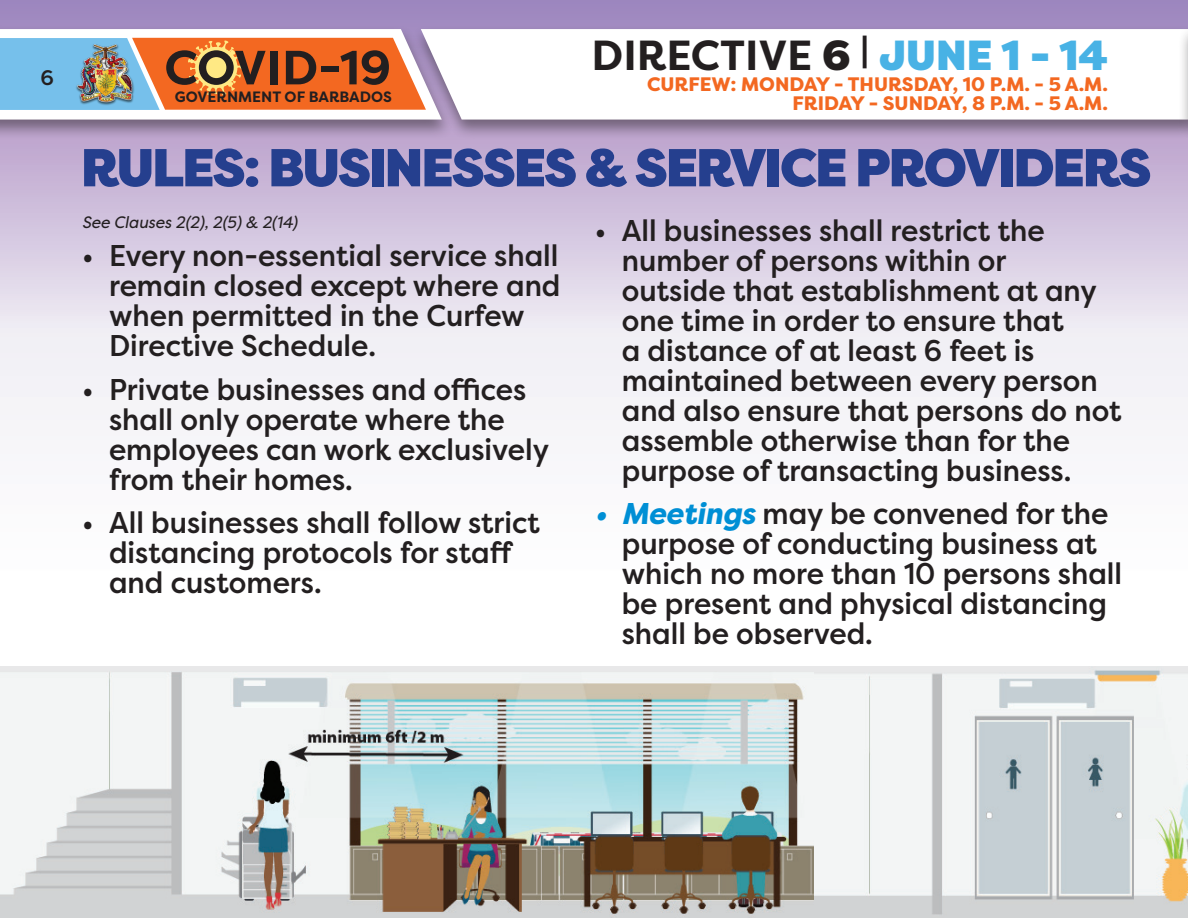
<style>
.page{position:relative;width:1188px;height:918px;background:#fff}
.page>*{position:absolute;margin:0;border:0;box-sizing:border-box;transform-origin:0 0}
.t1{font:900 53.25px "Filson Pro";letter-spacing:-.04em;color:#253f8e}
.t2{font:700 42px "Filson Pro";color:#231f20}
.t3{font:500 30px/30px "Filson Pro";color:#231f20;scale:.95 1}
.t4{font:500 21px "Filson Pro";color:#231f20}
.t5{font:800 19.5px/19.5px "Filson Pro";color:#f36821;text-align:right}
.t6{font:italic 16.5px "Filson Pro";color:#231f20;scale:.95 1}
.t7{font:700 15px "Filson Pro";color:#231f20}
.s1{font-weight:900}
.s2{font-weight:900;color:#48b2e5}
.s3{font-weight:800;font-style:italic;color:#008fd5}
</style>
<div class="page">
<svg style="left:0;top:0;width:1188px;height:420px"></svg>
<div style="left:412px;top:25px;width:776px;height:115px;background:#231f20;opacity:.49"></div>
<svg style="left:454px;top:29px;width:723px;height:91px"></svg>
<div style="left:0;top:25px;width:454px;height:115px;background:#231f20;opacity:.49"></div>
<svg style="left:0;top:29px;width:442px;height:91px"></svg>
<img style="left:75px;top:43px;width:60px;height:63px">
<div style="left:1177px;top:25px;width:11px;height:115px;background:#231f20;opacity:.49"></div>
<svg style="left:1187px;top:38px;width:1px;height:72px"></svg>
<img style="left:0;top:667px;width:1188px;height:251px">
<p class="t4" style="left:40px;top:63px;width:15px">6</p>
<p class="t7" style="left:175px;top:87px;width:219px">GOVERNMENT OF BARBADOS</p>
<h2 class="t2" style="left:592px;top:28px;width:518px">DIRECTIVE <span class="s1">6</span> <sup>|</sup> <span class="s2">JUNE 1 - 14</span></h2>
<p class="t5" style="left:647px;top:75px;width:462px">CURFEW: MONDAY - THURSDAY, 10 P.M. - 5 A.M.<br>FRIDAY - SUNDAY, 8 P.M. - 5 A.M.</p>
<h1 class="t1" style="left:81px;top:134px;width:1072px">RULES: BUSINESSES &amp; SERVICE PROVIDERS</h1>
<p class="t3" style="left:622px;top:215px;width:528px;text-indent:-27px">• All businesses shall restrict the number of persons within or<br>outside that establishment at any one time in order to ensure that<br>a distance of at least 6 feet is maintained between every person and also ensure that persons do not assemble otherwise than for the purpose of transacting business.</p>
<p class="t3" style="left:622px;top:498px;width:528px;text-indent:-27px"><span class="s3">• Meetings</span> may be convened for the purpose of conducting business at which no more than 10 persons shall be present and physical distancing shall be observed.</p>
<p class="t6" style="left:82px;top:211px;width:228px">See Clauses 2(2), 2(5) &amp; 2(14)</p>
<p class="t3" style="left:109px;top:240px;width:477px;text-indent:-27px">• Every non-essential service shall remain closed except where and when permitted in the Curfew<br>Directive Schedule.</p>
<p class="t3" style="left:109px;top:374px;width:465px;text-indent:-27px">• Private businesses and offices shall only operate where the employees can work exclusively from their homes.</p>
<p class="t3" style="left:109px;top:507px;width:455px;text-indent:-27px">• All businesses shall follow strict distancing protocols for staff and customers.</p>
</div>
